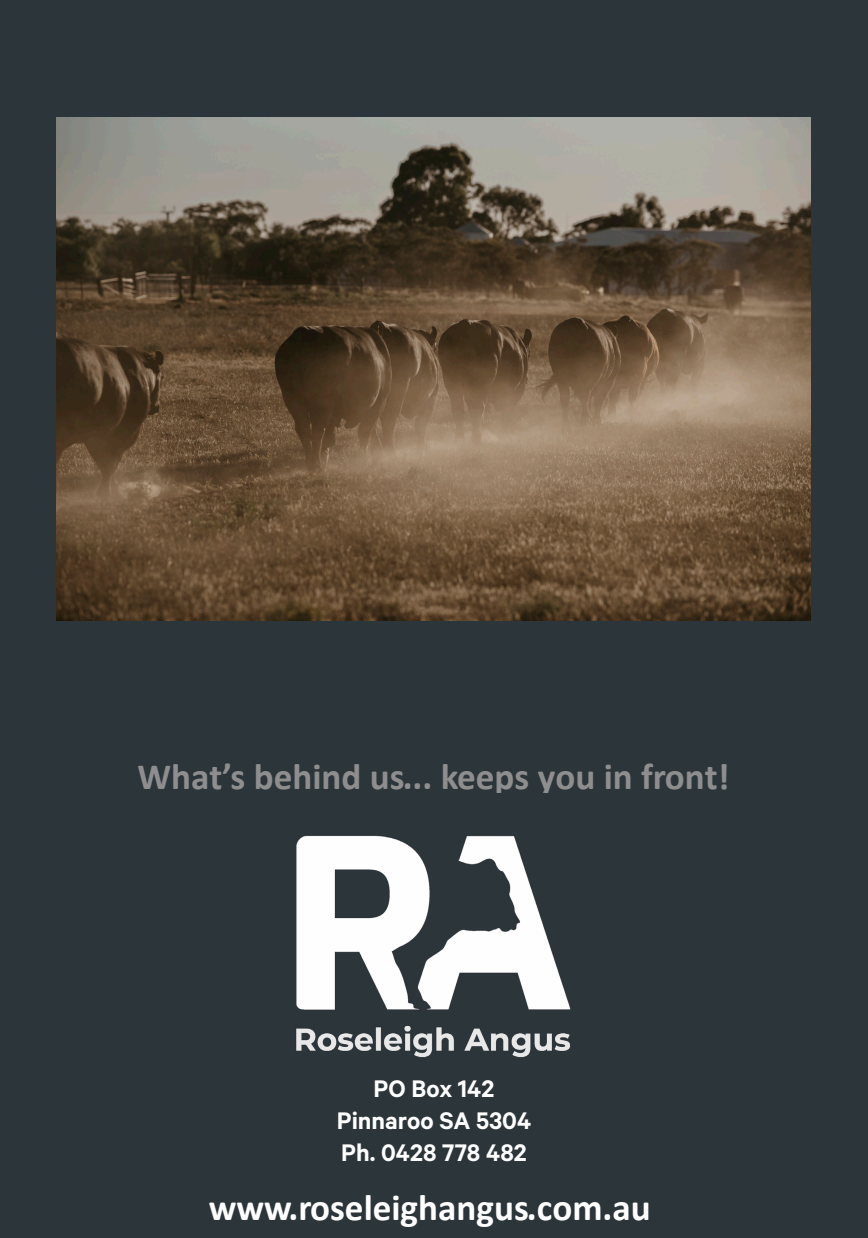
<style>
.page{position:relative;width:868px;height:1238px;background:#fff}
.page>*{position:absolute;margin:0;border:0;box-sizing:border-box;transform-origin:0 0}
.t1{font:700 37.2px "Calibri";color:#8e8e8f}
.t2{font:700 37.2px "Calibri";color:#fff}
.t3{font:600 27px/32.4px "Calibre";color:#fff;text-align:center}
.t4{font:700 26.7px/32.1px "Calibri";color:#fff;text-align:center}
</style>
<div class="page">
<div style="left:0;top:705px;width:867px;height:94px;background:#2c353a"></div>
<div style="left:0;top:0;width:867px;height:724px;background:#2c353a"></div>
<img style="left:56px;top:117px;width:754px;height:504px">
<div style="left:0;top:799px;width:867px;height:373px;background:#2c353a"></div>
<div style="left:0;top:1172px;width:867px;height:65px;background:#2c353a"></div>
<img style="left:272px;top:806px;width:325px;height:255px">
<p class="t1" style="left:138px;top:755px;width:593px">What’s behind us... keeps you in front!</p>
<p class="t4" style="left:331px;top:1064px;width:198px">PO Box 142<br>Pinnaroo SA 5304<br>Ph. 0428 778 482</p>
<p class="t4" style="left:331px;top:1068px;width:136px;text-align:left;text-indent:35px">PO Box 1<br>Pinnar<br>Ph. 0428 77</p>
<p class="t2" style="left:209px;top:1180px;width:443px">www.roseleighangus.com.au</p>
<p class="t3" style="left:337px;top:1071px;width:196px">PO Box 142<br>Pinnaroo SA 5304<br>Ph. 0428 778 482</p>
</div>
